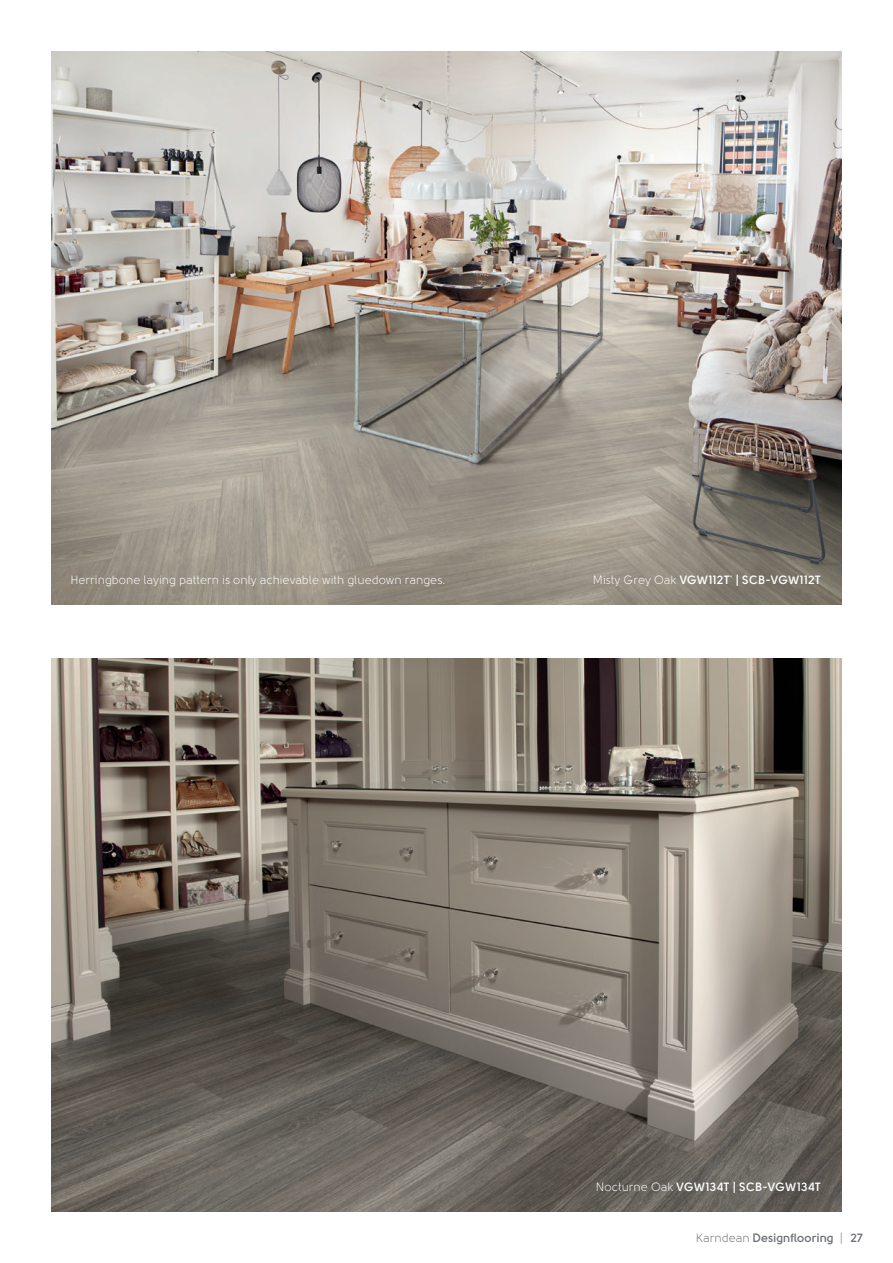
<style>
.page{position:relative;width:893px;height:1263px;background:#fff}
.page>*{position:absolute;margin:0;border:0;box-sizing:border-box;transform-origin:0 0}
.Name_and_code{font:700 12px "Solomon";letter-spacing:.025em;color:#fff}
.Name_and_code-2{font:12px "Solomon";color:#fff}
.t1{font:700 12px "Solomon";letter-spacing:.005em;color:#6c7075}
.s1{font-weight:400}
</style>
<div class="page">
<img style="left:51px;top:658px;width:791px;height:554px">
<img style="left:51px;top:51px;width:791px;height:554px">
<p class="Name_and_code-2" style="left:70px;top:573px;width:377px">Herringbone laying pattern is only achievable with gluedown ranges.</p>
<p class="Name_and_code" style="left:593px;top:572px;width:229px"><span class="s1">Misty Grey Oak</span> VGW112T<sup>*</sup> | SCB-VGW112T</p>
<p class="Name_and_code" style="left:596px;top:1179px;width:226px"><span class="s1">Nocturne Oak</span> VGW134T | SCB-VGW134T</p>
<p class="t1" style="left:696px;top:1231px;width:169px"><span class="s1">Karndean</span> Designflooring <span class="s1">|</span> 27</p>
</div>
